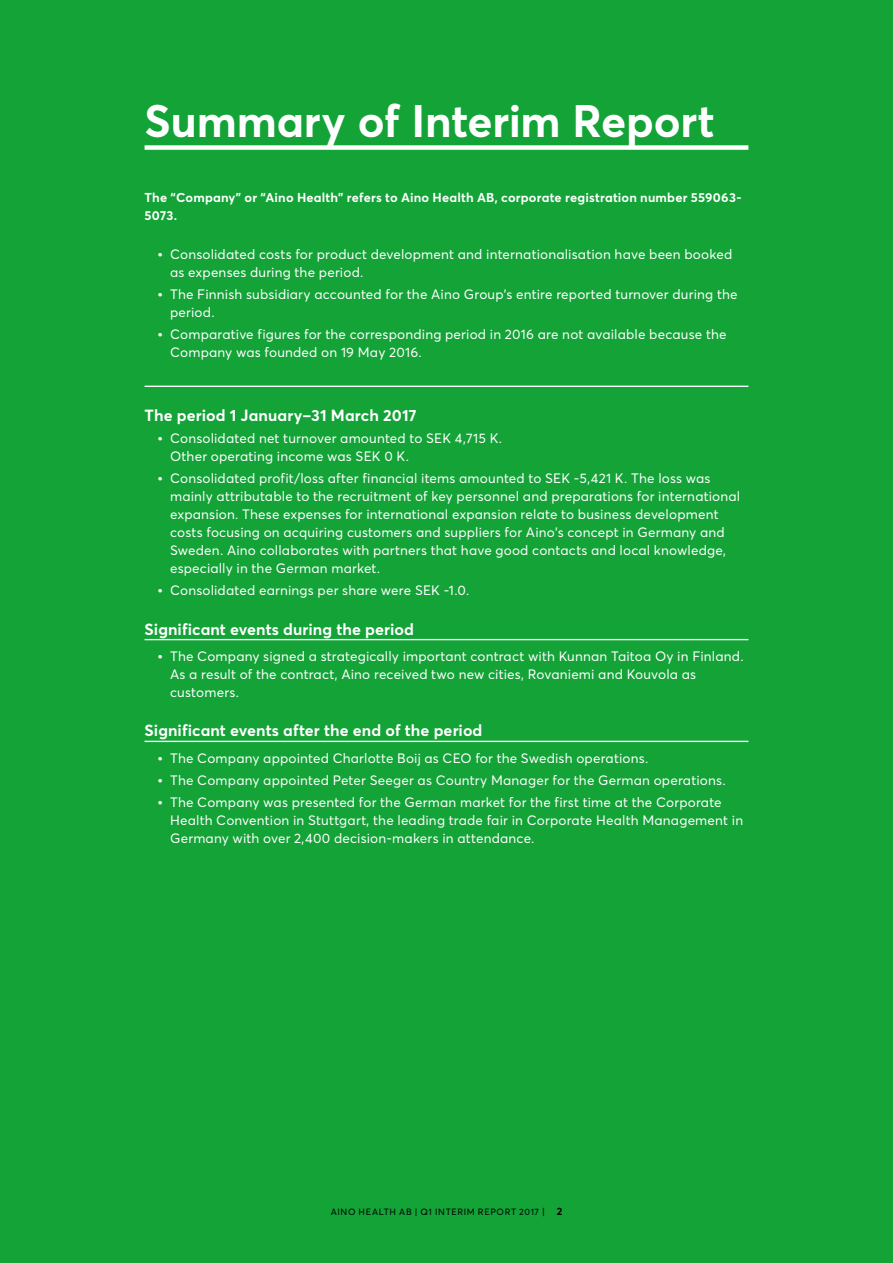
<style>
.page{position:relative;width:893px;height:1263px;background:#13a337}
.page>*{position:absolute;margin:0;border:0;box-sizing:border-box;transform-origin:0 0}
.t1{font:700 45px "Averta Std";letter-spacing:-.005em;color:#fff}
.t2{font:700 15.9px "Averta Std";letter-spacing:.005em;color:#fff}
.t3{font:13.5px/18px "Averta Std";letter-spacing:.015em;color:#fff}
.t4{font:700 12.75px/18px "Averta Std";letter-spacing:.015em;color:#fff}
.t5{font:9px "Averta Std";letter-spacing:.07em;color:#000}
.s1{font-weight:900}
.s2{font-size:9.75px}
.s3{font-weight:700;font-size:10.5px}
</style>
<div class="page">
<div style="left:145px;top:145px;width:603px;height:5px;background:#fff"></div>
<hr style="left:145px;top:386px;width:603px;height:1px;background:#fff">
<hr style="left:145px;top:639px;width:603px;height:1px;background:#fff">
<hr style="left:145px;top:741px;width:603px;height:1px;background:#fff">
<h1 class="t1" style="left:145px;top:92px;width:572px">Summary of Interim Report</h1>
<p class="t4" style="left:145px;top:188px;width:598px">The “Company” or “Aino Health” refers to Aino Health AB, corporate registration number 559063-<br>5073.</p>
<p class="t3" style="left:170px;top:245px;width:564px;text-indent:-13px"><span class="s1">•</span> Consolidated costs for product development and internationalisation have been booked as expenses during the period.</p>
<p class="t3" style="left:170px;top:285px;width:569px;text-indent:-13px"><span class="s1">•</span> The Finnish subsidiary accounted for the Aino Group’s entire reported turnover during the period.</p>
<p class="t3" style="left:170px;top:325px;width:558px;text-indent:-13px"><span class="s1">•</span> Comparative figures for the corresponding period in 2016 are not available because the<br>Company was founded on 19 May 2016.</p>
<p class="t2" style="left:145px;top:405px;width:273px">The period 1 January–31 March 2017</p>
<p class="t3" style="left:170px;top:429px;width:334px;text-indent:-13px"><span class="s1">•</span> Consolidated net turnover amounted to SEK 4,715 K.<br>Other operating income was SEK 0 K.</p>
<p class="t3" style="left:170px;top:469px;width:572px;text-indent:-13px"><span class="s1">•</span> Consolidated profit/loss after financial items amounted to SEK -5,421 K. The loss was mainly attributable to the recruitment of key personnel and preparations for international expansion. These expenses for international expansion relate to business development costs focusing on acquiring customers and suppliers for Aino’s concept in Germany and Sweden. Aino collaborates with partners that have good contacts and local knowledge, especially in the German market.</p>
<p class="t3" style="left:157px;top:581px;width:314px"><span class="s1">•</span> Consolidated earnings per share were SEK -1.0.</p>
<p class="t2" style="left:145px;top:619px;width:271px">Significant events during the period</p>
<p class="t3" style="left:170px;top:647px;width:575px;text-indent:-13px"><span class="s1">•</span> The Company signed a strategically important contract with Kunnan Taitoa Oy in Finland.<br>As a result of the contract, Aino received two new cities, Rovaniemi and Kouvola as customers.</p>
<p class="t2" style="left:145px;top:721px;width:339px">Significant events after the end of the period</p>
<p class="t3" style="left:157px;top:749px;width:492px"><span class="s1">•</span> The Company appointed Charlotte Boij as CEO for the Swedish operations.</p>
<p class="t3" style="left:157px;top:771px;width:570px"><span class="s1">•</span> The Company appointed Peter Seeger as Country Manager for the German operations.</p>
<p class="t3" style="left:170px;top:793px;width:575px;text-indent:-13px"><span class="s1">•</span> The Company was presented for the German market for the first time at the Corporate<br>Health Convention in Stuttgart, the leading trade fair in Corporate Health Management in<br>Germany with over 2,400 decision-makers in attendance.</p>
<p class="t5" style="left:331px;top:1206px;width:233px">AINO HEALTH AB | Q1 INTERIM REPORT 2017 <span class="s2">|</span> <span class="s3">2</span></p>
</div>
